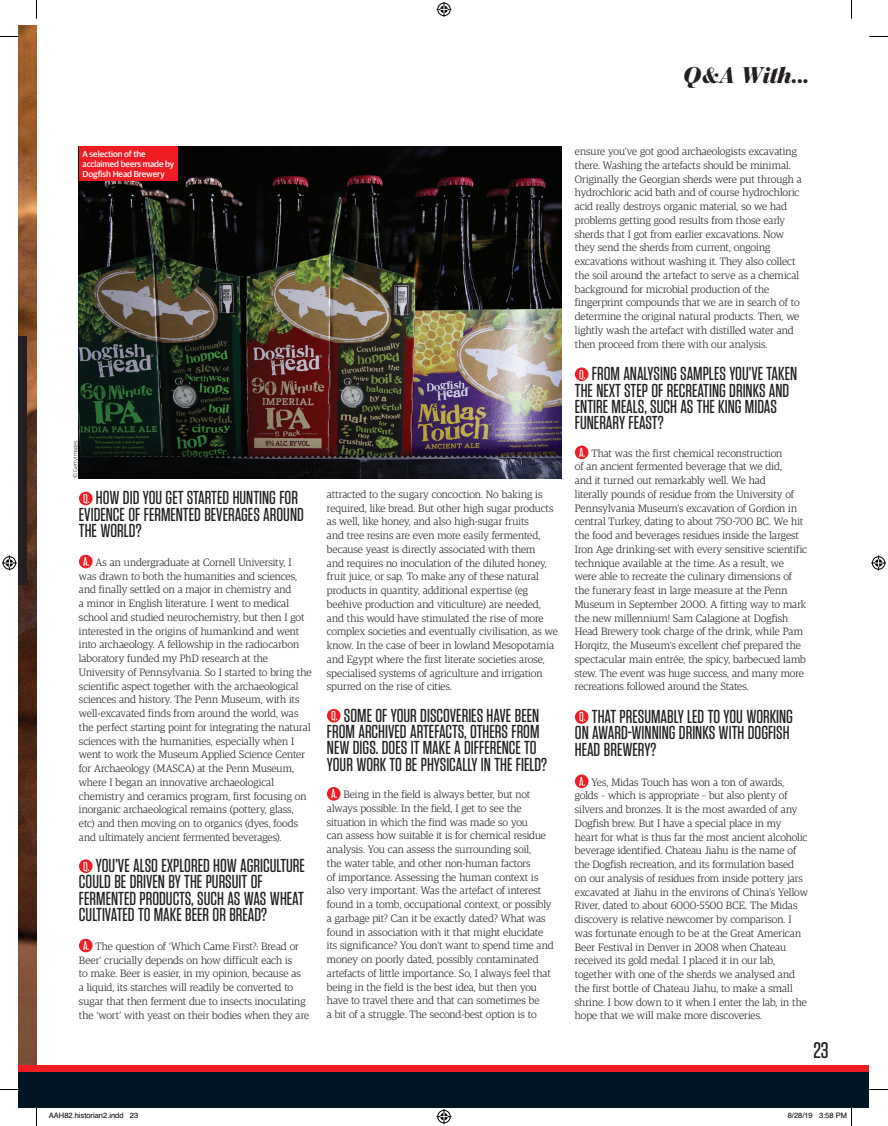
<style>
.page{position:relative;width:888px;height:1126px;background:#fff}
.page>*{position:absolute;margin:0;border:0;box-sizing:border-box;transform-origin:0 0}
.t1{font:italic 900 22.5px "Bauer Bodoni";color:#231f20}
.t2{font:500 22.5px "Tungsten";color:#231f20}
.t3{font:500 18.75px/16.2px "Tungsten";color:#231f20}
.t4{font:300 10.62px/13.8px "Guardian Egyp";color:#231f20}
.t5{font:500 8.75px/10px "Guardian Sans";letter-spacing:-.005em;color:#fff}
.t6{font:7.5px "Helvetica";color:#000}
.t7{font:300 6.25px "Guardian Sans";letter-spacing:-.03em;color:#231f20}
.s1{font-size:12.88px;color:#fff}
.s2{font-family:"Tungsten";font-weight:500;font-size:12.88px;color:#fff}
</style>
<div class="page">
<svg style="left:19px;top:26px;width:17px;height:1039px;background:#714225"></svg>
<div style="left:19px;top:336px;width:8px;height:248px;background:#231f20"></div>
<div style="left:79px;top:491px;width:14px;height:14px;background:#ee1d23;border-radius:50%"></div>
<div style="left:79px;top:554px;width:14px;height:14px;background:#ee1d23;border-radius:50%"></div>
<div style="left:79px;top:859px;width:14px;height:13px;background:#ee1d23;border-radius:50%"></div>
<div style="left:79px;top:938px;width:14px;height:14px;background:#ee1d23;border-radius:50%"></div>
<div style="left:327px;top:708px;width:14px;height:14px;background:#ee1d23;border-radius:50%"></div>
<div style="left:327px;top:787px;width:14px;height:13px;background:#ee1d23;border-radius:50%"></div>
<div style="left:575px;top:367px;width:13px;height:14px;background:#ee1d23;border-radius:50%"></div>
<div style="left:575px;top:445px;width:13px;height:14px;background:#ee1d23;border-radius:50%"></div>
<div style="left:575px;top:710px;width:13px;height:13px;background:#ee1d23;border-radius:50%"></div>
<div style="left:575px;top:774px;width:13px;height:14px;background:#ee1d23;border-radius:50%"></div>
<div style="left:19px;top:1068px;width:850px;height:39px;background:#011622"></div>
<div style="left:19px;top:1065px;width:850px;height:7px;background:#ee1d23"></div>
<img style="left:79px;top:147px;width:482px;height:331px">
<div style="left:79px;top:147px;width:99px;height:34px;background:#ee1d23"></div>
<svg style="left:0;top:36px;width:19px;height:1px"></svg>
<svg style="left:869px;top:36px;width:19px;height:1px"></svg>
<svg style="left:0;top:1088px;width:19px;height:2px"></svg>
<svg style="left:869px;top:1089px;width:19px;height:1px"></svg>
<svg style="left:36px;top:0;width:1px;height:19px"></svg>
<svg style="left:36px;top:1107px;width:1px;height:18px"></svg>
<svg style="left:851px;top:0;width:1px;height:19px"></svg>
<svg style="left:436px;top:2px;width:15px;height:15px"></svg>
<svg style="left:436px;top:1109px;width:15px;height:14px"></svg>
<svg style="left:2px;top:555px;width:15px;height:15px"></svg>
<svg style="left:871px;top:555px;width:15px;height:15px"></svg>
<svg style="left:819px;top:1107px;width:33px;height:18px"></svg>
<h1 class="t1" style="left:683px;top:61px;width:129px">Q&amp;A With...</h1>
<p class="t5" style="left:83px;top:148px;width:93px">A selection of the acclaimed beers made by<br>Dogfish Head Brewery</p>
<p class="t7" style="left:71px;top:478px;width:39px;rotate:-90deg">© Getty Images</p>
<h2 class="t3" style="left:79px;top:490px;width:226px"><span class="s1">Q.</span> HOW DID YOU GET STARTED HUNTING FOR<br>EVIDENCE OF FERMENTED BEVERAGES AROUND<br>THE WORLD?</h2>
<p class="t4" style="left:79px;top:554px;width:234px;text-indent:4px"><span class="s2">A.</span> As an undergraduate at Cornell University, I was drawn to both the humanities and sciences, and finally settled on a major in chemistry and<br>a minor in English literature. I went to medical school and studied neurochemistry, but then I got interested in the origins of humankind and went into archaeology. A fellowship in the radiocarbon laboratory funded my PhD research at the University of Pennsylvania. So I started to bring the scientific aspect together with the archaeological sciences and history. The Penn Museum, with its well-excavated finds from around the world, was the perfect starting point for integrating the natural sciences with the humanities, especially when I went to work the Museum Applied Science Center for Archaeology (MASCA) at the Penn Museum, where I began an innovative archaeological chemistry and ceramics program, first focusing on inorganic archaeological remains (pottery, glass, etc) and then moving on to organics (dyes, foods and ultimately ancient fermented beverages).</p>
<h2 class="t3" style="left:79px;top:857px;width:227px"><span class="s1">Q.</span> YOU’VE ALSO EXPLORED HOW AGRICULTURE COULD BE DRIVEN BY THE PURSUIT OF FERMENTED PRODUCTS, SUCH AS WAS WHEAT CULTIVATED TO MAKE BEER OR BREAD?</h2>
<p class="t4" style="left:79px;top:938px;width:232px;text-indent:4px"><span class="s2">A.</span> The question of ‘Which Came First?: Bread or Beer’ crucially depends on how difficult each is<br>to make. Beer is easier, in my opinion, because as<br>a liquid, its starches will readily be converted to sugar that then ferment due to insects inoculating the ‘wort’ with yeast on their bodies when they are</p>
<p class="t4" style="left:327px;top:486px;width:233px">attracted to the sugary concoction. No baking is required, like bread. But other high sugar products as well, like honey, and also high-sugar fruits<br>and tree resins are even more easily fermented, because yeast is directly associated with them<br>and requires no inoculation of the diluted honey, fruit juice, or sap. To make any of these natural products in quantity, additional expertise (eg beehive production and viticulture) are needed, and this would have stimulated the rise of more complex societies and eventually civilisation, as we know. In the case of beer in lowland Mesopotamia and Egypt where the first literate societies arose, specialised systems of agriculture and irrigation spurred on the rise of cities.</p>
<h2 class="t3" style="left:327px;top:707px;width:222px"><span class="s1">Q.</span> SOME OF YOUR DISCOVERIES HAVE BEEN FROM ARCHIVED ARTEFACTS, OTHERS FROM NEW DIGS. DOES IT MAKE A DIFFERENCE TO YOUR WORK TO BE PHYSICALLY IN THE FIELD?</h2>
<p class="t4" style="left:327px;top:786px;width:228px;text-indent:4px"><span class="s2">A.</span> Being in the field is always better, but not always possible. In the field, I get to see the situation in which the find was made so you<br>can assess how suitable it is for chemical residue analysis. You can assess the surrounding soil,<br>the water table, and other non-human factors<br>of importance. Assessing the human context is also very important. Was the artefact of interest found in a tomb, occupational context, or possibly a garbage pit? Can it be exactly dated? What was found in association with it that might elucidate its significance? You don’t want to spend time and money on poorly dated, possibly contaminated artefacts of little importance. So, I always feel that being in the field is the best idea, but then you have to travel there and that can sometimes be<br>a bit of a struggle. The second-best option is to</p>
<p class="t4" style="left:575px;top:144px;width:228px">ensure you’ve got good archaeologists excavating there. Washing the artefacts should be minimal.<br>Originally the Georgian sherds were put through a hydrochloric acid bath and of course hydrochloric acid really destroys organic material, so we had problems getting good results from those early sherds that I got from earlier excavations. Now they send the sherds from current, ongoing excavations without washing it. They also collect the soil around the artefact to serve as a chemical background for microbial production of the fingerprint compounds that we are in search of to determine the original natural products. Then, we lightly wash the artefact with distilled water and then proceed from there with our analysis.</p>
<h2 class="t3" style="left:575px;top:366px;width:224px"><span class="s1">Q.</span> FROM ANALYSING SAMPLES YOU’VE TAKEN<br>THE NEXT STEP OF RECREATING DRINKS AND<br>ENTIRE MEALS, SUCH AS THE KING MIDAS<br>FUNERARY FEAST?</h2>
<p class="t4" style="left:575px;top:445px;width:234px;text-indent:4px"><span class="s2">A.</span> That was the first chemical reconstruction<br>of an ancient fermented beverage that we did,<br>and it turned out remarkably well. We had<br>literally pounds of residue from the University of Pennsylvania Museum’s excavation of Gordion in central Turkey, dating to about 750-700 BC. We hit the food and beverages residues inside the largest Iron Age drinking-set with every sensitive scientific technique available at the time. As a result, we were able to recreate the culinary dimensions of the funerary feast in large measure at the Penn Museum in September 2000. A fitting way to mark the new millennium! Sam Calagione at Dogfish Head Brewery took charge of the drink, while Pam Horqitz, the Museum’s excellent chef prepared the spectacular main entrée, the spicy, barbecued lamb stew. The event was huge success, and many more recreations followed around the States.</p>
<h2 class="t3" style="left:575px;top:708px;width:220px"><span class="s1">Q.</span> THAT PRESUMABLY LED TO YOU WORKING<br>ON AWARD-WINNING DRINKS WITH DOGFISH<br>HEAD BREWERY?</h2>
<p class="t4" style="left:575px;top:774px;width:234px;text-indent:4px"><span class="s2">A.</span> Yes, Midas Touch has won a ton of awards, golds – which is appropriate – but also plenty of silvers and bronzes. It is the most awarded of any Dogfish brew. But I have a special place in my<br>heart for what is thus far the most ancient alcoholic beverage identified. Chateau Jiahu is the name of the Dogfish recreation, and its formulation based on our analysis of residues from inside pottery jars excavated at Jiahu in the environs of China’s Yellow River, dated to about 6000-5500 BCE. The Midas discovery is relative newcomer by comparison. I was fortunate enough to be at the Great American Beer Festival in Denver in 2008 when Chateau received its gold medal. I placed it in our lab, together with one of the sherds we analysed and the first bottle of Chateau Jiahu, to make a small shrine. I bow down to it when I enter the lab, in the hope that we will make more discoveries.</p>
<h1 class="t2" style="left:814px;top:1038px;width:17px">23</h1>
<p class="t6" style="left:49px;top:1109px;width:91px">AAH82.historian2.indd 23</p>
<p class="t6" style="left:788px;top:1109px;width:61px">8/28/19 3:58 PM</p>
</div>
